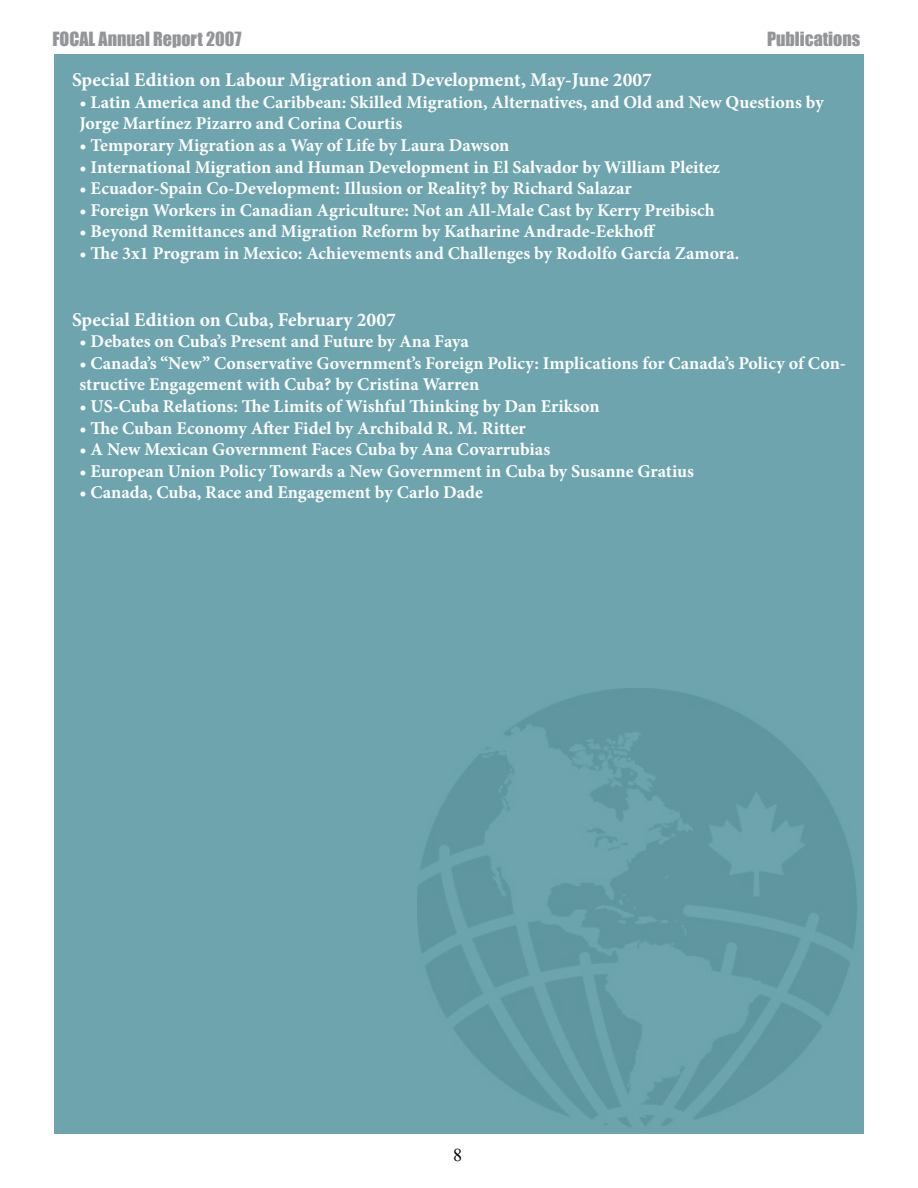
<style>
.page{position:relative;width:918px;height:1188px;background:#fff}
.page>*{position:absolute;margin:0;border:0;box-sizing:border-box;transform-origin:0 0}
.t1{font:700 19.5px "Minion Pro";color:#fff}
.t2{font:700 18px/21.6px "Minion Pro";color:#fff}
.t3{font:18px "Impact";color:#939598}
.t4{font:18px "Times New Roman";color:#000}
</style>
<div class="page">
<div style="left:54px;top:54px;width:810px;height:1080px;background:linear-gradient(to right,#6ea5af,#69a0aa)"></div>
<p class="t3" style="left:52px;top:24px;width:190px">FOCAL Annual Report 2007</p>
<p class="t3" style="left:767px;top:24px;width:95px">Publications</p>
<p class="t1" style="left:72px;top:66px;width:581px">Special Edition on Labour Migration and Development, May-June 2007</p>
<p class="t2" style="left:80px;top:91px;width:746px">• Latin America and the Caribbean: Skilled Migration, Alternatives, and Old and New Questions by<br>Jorge Martínez Pizarro and Corina Courtis</p>
<p class="t2" style="left:80px;top:134px;width:432px">• Temporary Migration as a Way of Life by Laura Dawson</p>
<p class="t2" style="left:80px;top:156px;width:642px">• International Migration and Human Development in El Salvador by William Pleitez</p>
<p class="t2" style="left:80px;top:177px;width:554px">• Ecuador-Spain Co-Development: Illusion or Reality? by Richard Salazar</p>
<p class="t2" style="left:80px;top:199px;width:637px">• Foreign Workers in Canadian Agriculture: Not an All-Male Cast by Kerry Preibisch</p>
<p class="t2" style="left:80px;top:221px;width:578px">• Beyond Remittances and Migration Reform by Katharine Andrade-Eekhoff</p>
<p class="t2" style="left:80px;top:242px;width:661px">• The 3x1 Program in Mexico: Achievements and Challenges by Rodolfo García Zamora.</p>
<p class="t1" style="left:72px;top:306px;width:325px">Special Edition on Cuba, February 2007</p>
<p class="t2" style="left:80px;top:330px;width:391px">• Debates on Cuba’s Present and Future by Ana Faya</p>
<p class="t2" style="left:80px;top:352px;width:768px">• Canada’s “New” Conservative Government’s Foreign Policy: Implications for Canada’s Policy of Con&shy;structive Engagement with Cuba? by Cristina Warren</p>
<p class="t2" style="left:80px;top:395px;width:522px">• US-Cuba Relations: The Limits of Wishful Thinking by Dan Erikson</p>
<p class="t2" style="left:80px;top:417px;width:448px">• The Cuban Economy After Fidel by Archibald R. M. Ritter</p>
<p class="t2" style="left:80px;top:438px;width:472px">• A New Mexican Government Faces Cuba by Ana Covarrubias</p>
<p class="t2" style="left:80px;top:460px;width:616px">• European Union Policy Towards a New Government in Cuba by Susanne Gratius</p>
<p class="t2" style="left:80px;top:482px;width:405px">• Canada, Cuba, Race and Engagement by Carlo Dade</p>
<p class="t4" style="left:453px;top:1143px;width:10px">8</p>
</div>
